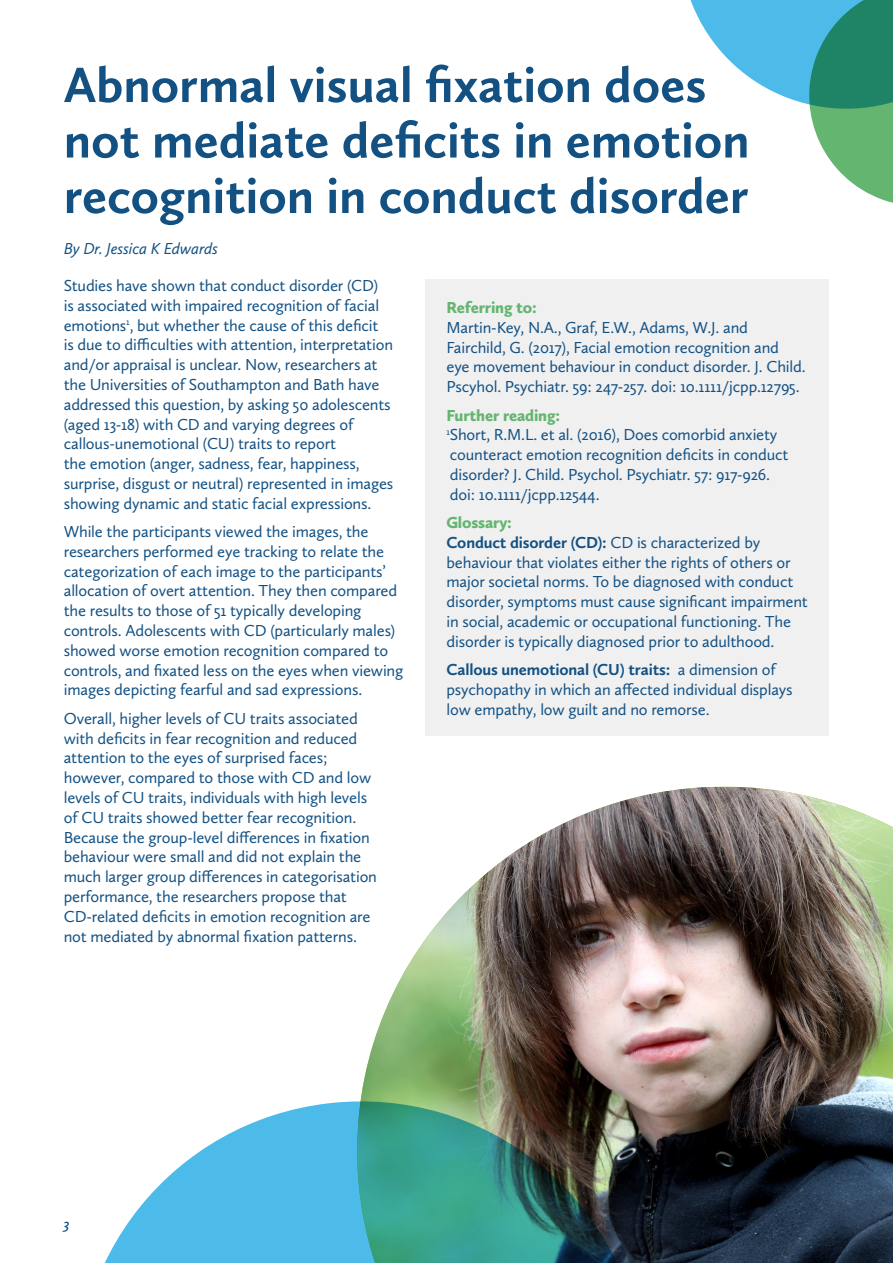
<style>
.page{position:relative;width:893px;height:1263px;background:#fff}
.page>*{position:absolute;margin:0;border:0;box-sizing:border-box;transform-origin:0 0}
.t1{font:700 51px/55.5px "Calluna Sans";color:#135183}
.t2{font:16.5px/19.8px "Calluna Sans";letter-spacing:-.01em;color:#135183}
.t3{font:italic 16.5px "Calluna Sans";letter-spacing:-.01em;color:#135183}
.t4{font:900 16.5px "Calluna Sans";letter-spacing:-.01em;color:#64b56f}
.t5{font:italic 600 15px "Calluna Sans";color:#135183}
.s1{font-weight:900;color:#64b56f}
.s2{font-weight:700}
</style>
<div class="page">
<div style="left:425px;top:279px;width:404px;height:457px;background:#f0f0f1"></div>
<img style="left:363px;top:787px;width:530px;height:476px">
<img style="left:105px;top:1085px;width:554px;height:178px">
<svg style="left:690px;top:0;width:203px;height:203px"></svg>
<h1 class="t1" style="left:64px;top:56px;width:687px">Abnormal visual fixation does not mediate deficits in emotion recognition in conduct disorder</h1>
<p class="t3" style="left:64px;top:239px;width:156px">By Dr. Jessica K Edwards</p>
<p class="t2" style="left:64px;top:275px;width:331px">Studies have shown that conduct disorder (CD)<br>is associated with impaired recognition of facial emotions<sup>1</sup>, but whether the cause of this deficit<br>is due to difficulties with attention, interpretation and/or appraisal is unclear. Now, researchers at the Universities of Southampton and Bath have addressed this question, by asking 50 adolescents (aged 13-18) with CD and varying degrees of callous-unemotional (CU) traits to report<br>the emotion (anger, sadness, fear, happiness, surprise, disgust or neutral) represented in images showing dynamic and static facial expressions.</p>
<p class="t2" style="left:64px;top:521px;width:341px">While the participants viewed the images, the researchers performed eye tracking to relate the categorization of each image to the participants’ allocation of overt attention. They then compared the results to those of 51 typically developing controls. Adolescents with CD (particularly males) showed worse emotion recognition compared to controls, and fixated less on the eyes when viewing images depicting fearful and sad expressions.</p>
<p class="t2" style="left:64px;top:708px;width:315px">Overall, higher levels of CU traits associated with deficits in fear recognition and reduced attention to the eyes of surprised faces; however, compared to those with CD and low levels of CU traits, individuals with high levels of CU traits showed better fear recognition.<br>Because the group-level differences in fixation behaviour were small and did not explain the much larger group differences in categorisation performance, the researchers propose that CD-related deficits in emotion recognition are not mediated by abnormal fixation patterns.</p>
<p class="t4" style="left:446px;top:297px;width:92px">Referring to:</p>
<p class="t2" style="left:446px;top:317px;width:361px">Martin-Key, N.A., Graf, E.W., Adams, W.J. and Fairchild, G. (2017), Facial emotion recognition and eye movement behaviour in conduct disorder. J. Child.<br>Pscyhol. Psychiatr. 59: 247-257. doi: 10.1111/jcpp.12795.</p>
<p class="t2" style="left:446px;top:405px;width:343px"><span class="s1">Further reading:<br></span><sup>1</sup>Short, R.M.L. et al. (2016), Does comorbid anxiety counteract emotion recognition deficits in conduct disorder? J. Child. Psychol. Psychiatr. 57: 917-926. doi: 10.1111/jcpp.12544.</p>
<p class="t2" style="left:446px;top:512px;width:363px"><span class="s1">Glossary:<br></span><span class="s2">Conduct disorder (CD):</span> CD is characterized by behaviour that violates either the rights of others or major societal norms. To be diagnosed with conduct disorder, symptoms must cause significant impairment in social, academic or occupational functioning. The disorder is typically diagnosed prior to adulthood.</p>
<p class="t2" style="left:446px;top:659px;width:348px"><span class="s2">Callous unemotional (CU) traits:</span> a dimension of psychopathy in which an affected individual displays low empathy, low guilt and no remorse.</p>
<p class="t5" style="left:64px;top:1214px;width:7px">3</p>
</div>
